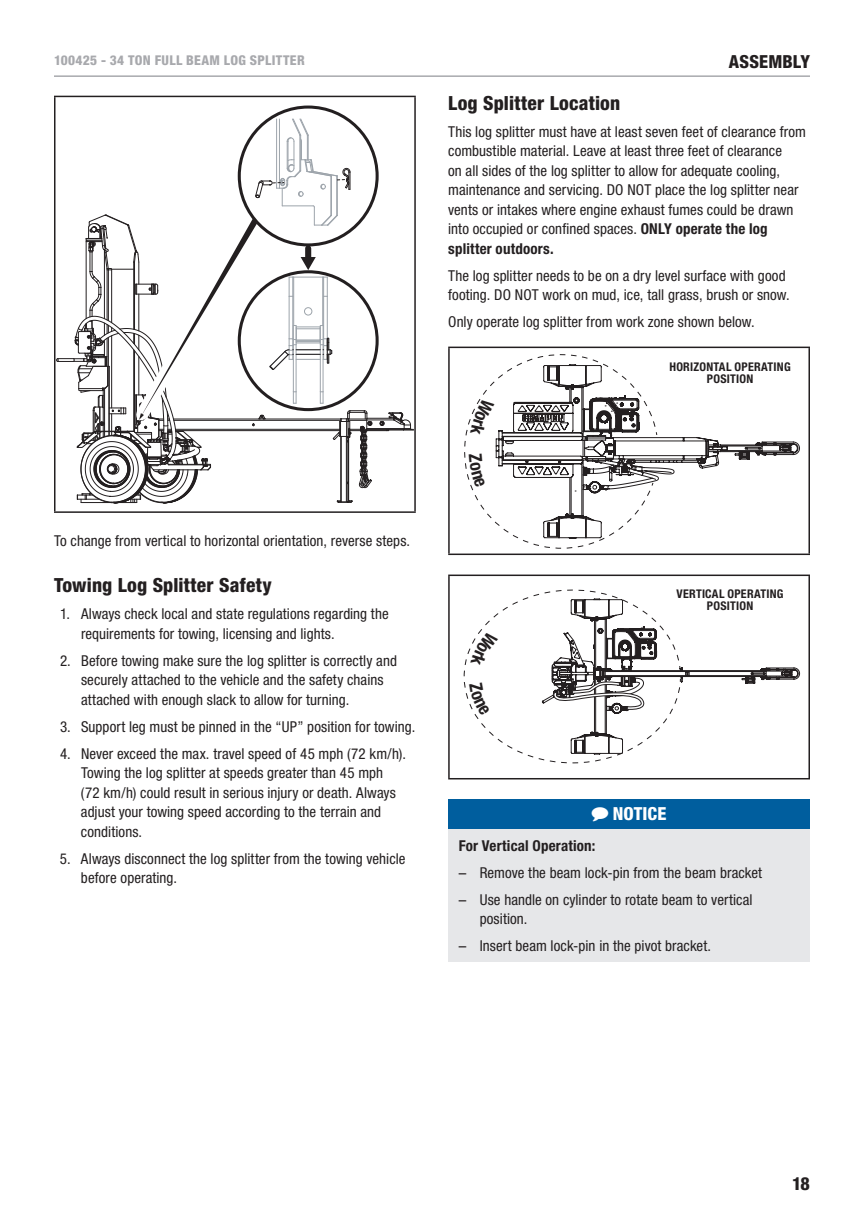
<style>
.page{position:relative;width:864px;height:1215px;background:#fff}
.page>*{position:absolute;margin:0;border:0;box-sizing:border-box;transform-origin:0 0}
.t1{font:800 condensed 19.5px "Helvetica Neue LT Std";letter-spacing:.01em;color:#231f20}
.t2{font:800 condensed 18px "Helvetica Neue LT Std";color:#231f20}
.t3{font:800 condensed 18px "Helvetica Neue LT Std";letter-spacing:.005em;color:#fff}
.t4{font:condensed 15px/19.5px "Helvetica Neue LT Std";letter-spacing:.005em;color:#231f20}
.t5{font:700 condensed 15px "Helvetica Neue LT Std";letter-spacing:.015em;color:#231f20}
.t6{font:800 condensed 13.5px "Helvetica Neue LT Std";letter-spacing:.025em;color:#a8a9ad}
.t7{font:700 condensed 12px/12px "Helvetica Neue LT Std";letter-spacing:.02em;color:#231f20;text-align:center}
.s1{font-weight:700}
.s2{font-stretch:normal}
</style>
<div class="page">
<hr style="left:54px;top:75px;width:756px;height:2px;background:#a8a9ad">
<hr style="left:54px;top:96px;width:362px;height:1px;background:#231f20">
<hr style="left:54px;top:97px;width:2px;height:414px;background:#231f20">
<hr style="left:414px;top:97px;width:2px;height:414px;background:#231f20">
<hr style="left:54px;top:511px;width:362px;height:2px;background:#231f20">
<svg style="left:56px;top:118px;width:358px;height:385px"></svg>
<hr style="left:448px;top:347px;width:362px;height:1px;background:#231f20">
<hr style="left:448px;top:348px;width:2px;height:206px;background:#231f20">
<hr style="left:808px;top:348px;width:2px;height:206px;background:#231f20">
<hr style="left:448px;top:554px;width:362px;height:1px;background:#231f20">
<svg style="left:657px;top:433px;width:143px;height:48px"></svg>
<hr style="left:448px;top:575px;width:362px;height:1px;background:#231f20">
<hr style="left:448px;top:576px;width:2px;height:202px;background:#231f20">
<hr style="left:808px;top:576px;width:2px;height:202px;background:#231f20">
<hr style="left:448px;top:778px;width:362px;height:1px;background:#231f20">
<div style="left:448px;top:799px;width:362px;height:30px;background:#005e9e"></div>
<div style="left:448px;top:829px;width:362px;height:133px;background:#e6e7e9"></div>
<svg style="left:464px;top:354px;width:193px;height:195px"></svg>
<svg style="left:464px;top:589px;width:336px;height:175px"></svg>
<p class="t6" style="left:54px;top:52px;width:116px">100425 - 34 Ton Full</p>
<p class="t6" style="left:186px;top:52px;width:18px">Beam</p>
<p class="t6" style="left:224px;top:52px;width:61px">Log Splitter</p>
<p class="t2" style="left:729px;top:50px;width:22px">Assembly</p>
<h1 class="t1" style="left:448px;top:91px;width:174px">Log Splitter Location</h1>
<p class="t4" style="left:448px;top:121px;width:359px">This log splitter must have at least seven feet of clearance from combustible material. Leave at least three feet of clearance<br>on all sides of the log splitter to allow for adequate cooling, maintenance and servicing. DO NOT place the log splitter near vents or intakes where engine exhaust fumes could be drawn into occupied or confined spaces. <span class="s1">ONLY operate the log splitter outdoors.</span></p>
<p class="t4" style="left:448px;top:265px;width:343px">The log splitter needs to be on a dry level surface with good footing. DO NOT work on mud, ice, tall grass, brush or snow.</p>
<p class="t4" style="left:448px;top:312px;width:308px">Only operate log splitter from work zone shown below.</p>
<p class="t7" style="left:669px;top:361px;width:123px">HORIZONTAL OPERATING<br>POSITION</p>
<p class="t4" style="left:54px;top:531px;width:358px">To change from vertical to horizontal orientation, reverse steps.</p>
<h1 class="t1" style="left:54px;top:573px;width:219px">Towing Log Splitter Safety</h1>
<p class="t4" style="left:81px;top:604px;width:309px;text-indent:-21px">1. Always check local and state regulations regarding the requirements for towing, licensing and lights.</p>
<p class="t4" style="left:81px;top:651px;width:318px;text-indent:-21px">2. Before towing make sure the log splitter is correctly and securely attached to the vehicle and the safety chains attached with enough slack to allow for turning.</p>
<p class="t4" style="left:60px;top:717px;width:357px">3. Support leg must be pinned in the “UP” position for towing.</p>
<p class="t4" style="left:81px;top:744px;width:327px;text-indent:-21px">4. Never exceed the max. travel speed of 45 mph (72 km/h).<br>Towing the log splitter at speeds greater than 45 mph<br>(72 km/h) could result in serious injury or death. Always adjust your towing speed according to the terrain and conditions.</p>
<p class="t4" style="left:81px;top:849px;width:326px;text-indent:-21px">5. Always disconnect the log splitter from the towing vehicle before operating.</p>
<p class="t7" style="left:676px;top:588px;width:109px">VERTICAL OPERATING<br>POSITION</p>
<p class="t3" style="left:592px;top:803px;width:76px">◆ NOTICE</p>
<p class="t5" style="left:459px;top:836px;width:138px">For Vertical Operation:</p>
<p class="t4" style="left:459px;top:862px;width:305px"><span class="s2">–</span> Remove the beam lock-pin from the beam bracket</p>
<p class="t4" style="left:480px;top:889px;width:274px;text-indent:-21px"><span class="s2">–</span> Use handle on cylinder to rotate beam to vertical position.</p>
<p class="t4" style="left:459px;top:936px;width:254px"><span class="s2">–</span> Insert beam lock-pin in the pivot bracket.</p>
<p class="t2" style="left:792px;top:1172px;width:19px">18</p>
</div>
